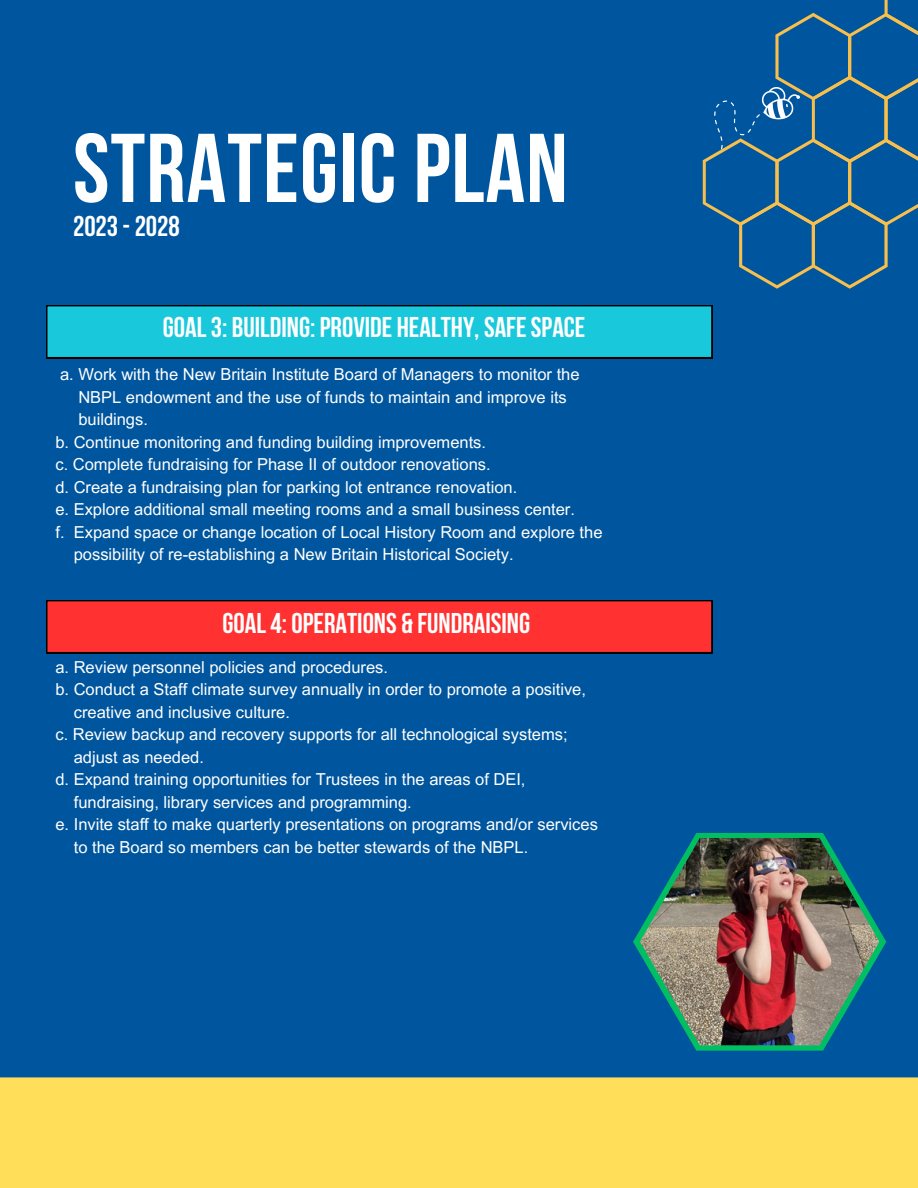
<style>
.page{position:relative;width:918px;height:1188px;background:#00569e}
.page>*{position:absolute;margin:0;border:0;box-sizing:border-box;transform-origin:0 0}
.t1{font:700 97.5px "Bebas Neue";letter-spacing:.01em;color:#fff}
.t2{font:700 28.5px "Bebas Neue";color:#fff}
.t3{font:16.5px "Arial MT Pro";color:#fff}
</style>
<div class="page">
<svg style="left:703px;top:0;width:215px;height:289px"></svg>
<svg style="left:46px;top:305px;width:666px;height:53px;background:#18bed0"></svg>
<svg style="left:46px;top:600px;width:666px;height:53px;background:#f22e2e"></svg>
<img style="left:708px;top:87px;width:91px;height:76px">
<div style="left:0;top:1077px;width:918px;height:111px;background:#ffde59"></div>
<svg style="left:633px;top:833px;width:253px;height:218px"></svg>
<img style="left:640px;top:838px;width:239px;height:207px">
<p class="t1" style="left:73px;top:129px;width:496px">STRATEGIC PLAN</p>
<p class="t2" style="left:73px;top:215px;width:108px">2023-2028</p>
<p class="t2" style="left:163px;top:316px;width:424px">GOAL3: BUILDING: PROVIDE HEALTHY, SAFESPACE</p>
<p class="t3" style="left:60px;top:368px;width:521px">a. Work with the New Britain Institute Board of Managers to monitor the</p>
<p class="t3" style="left:78px;top:391px;width:490px">NBPL endowment and the use of funds to maintain and improve its</p>
<h1 class="t3" style="left:78px;top:413px;width:71px">buildings.</h1>
<h2 class="t3" style="left:55px;top:436px;width:432px">b. Continue monitoring and funding building improvements.</h2>
<h2 class="t3" style="left:55px;top:458px;width:437px">c. Complete fundraising for Phase II of outdoor renovations.</h2>
<p class="t3" style="left:55px;top:481px;width:463px">d. Create a fundraising plan for parking lot entrance renovation.</p>
<p class="t3" style="left:55px;top:503px;width:521px">e. Explore additional small meeting rooms and a small business center.</p>
<p class="t3" style="left:55px;top:526px;width:549px">f. Expand space or change location of Local History Room and explore the</p>
<p class="t3" style="left:74px;top:548px;width:441px">possibility of re-establishing a New Britain Historical Society.</p>
<p class="t2" style="left:223px;top:611px;width:309px">GOAL4: OPERATIONS &amp; FUNDRAISING</p>
<p class="t3" style="left:55px;top:661px;width:334px">a. Review personnel policies and procedures.</p>
<p class="t3" style="left:55px;top:683px;width:532px">b. Conduct a Staff climate survey annually in order to promote a positive,</p>
<p class="t3" style="left:74px;top:706px;width:218px">creative and inclusive culture.</p>
<p class="t3" style="left:55px;top:728px;width:514px">c. Review backup and recovery supports for all technological systems;</p>
<p class="t3" style="left:74px;top:751px;width:132px">adjust as needed.</p>
<p class="t3" style="left:55px;top:773px;width:472px">d. Expand training opportunities for Trustees in the areas of DEI,</p>
<p class="t3" style="left:74px;top:796px;width:340px">fundraising, library services and programming.</p>
<p class="t3" style="left:55px;top:818px;width:544px">e. Invite staff to make quarterly presentations on programs and/or services</p>
<p class="t3" style="left:74px;top:841px;width:456px">to the Board so members can be better stewards of the NBPL.</p>
</div>
